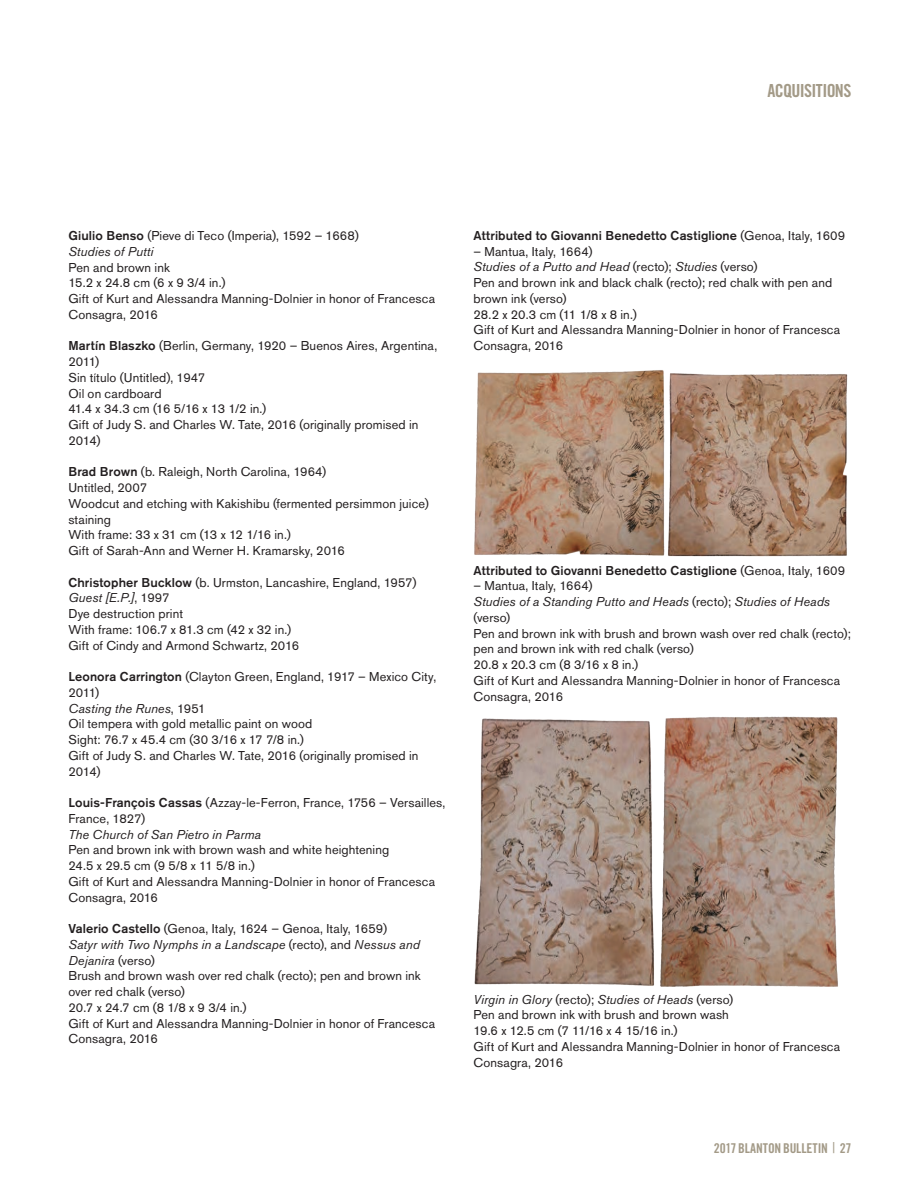
<style>
.page{position:relative;width:920px;height:1190px;background:#fff}
.page>*{position:absolute;margin:0;border:0;box-sizing:border-box;transform-origin:0 0}
.t1{font:18px "Trade Gothic LT Std Bd Cn 20";letter-spacing:-.035em;color:#a39a87}
.t2{font:13.5px "Trade Gothic LT Std Bd Cn 20";letter-spacing:-.01em;color:#a39a87}
.t3{font:12.75px/15.8px "Akzidenz Grotesk Std";letter-spacing:.01em;color:#231f20}
.t4{font:500 12.75px "Akzidenz Grotesk Std";letter-spacing:.01em;color:#231f20}
.t5{font:italic 12.75px "Akzidenz Grotesk Std";letter-spacing:.01em;color:#231f20}
.s1{font-weight:500}
.s2{font-style:italic}
.s3{font-weight:400}
.s4{font-family:"Trade Gothic LT Std Cn 18";font-size:15px}
</style>
<div class="page">
<img style="left:474px;top:370px;width:190px;height:185px">
<img style="left:668px;top:373px;width:179px;height:183px">
<img style="left:474px;top:718px;width:180px;height:268px">
<img style="left:660px;top:716px;width:178px;height:270px">
<h1 class="t1" style="left:767px;top:79px;width:86px">ACQUISITIONS</h1>
<p class="t3" style="left:68px;top:228px;width:292px"><span class="s1">Giulio Benso</span> (Pieve di Teco (Imperia), 1592 – 1668)<br><span class="s2">Studies of Putti</span></p>
<p class="t3" style="left:68px;top:259px;width:368px">Pen and brown ink<br>15.2 x 24.8 cm (6 x 9 3/4 in.)<br>Gift of Kurt and Alessandra Manning-Dolnier in honor of Francesca<br>Consagra, 2016</p>
<p class="t3" style="left:68px;top:338px;width:370px"><span class="s1">Martín Blaszko</span> (Berlin, Germany, 1920 – Buenos Aires, Argentina,<br>2011)<br>Sin título (Untitled), 1947<br>Oil on cardboard<br>41.4 x 34.3 cm (16 5/16 x 13 1/2 in.)<br>Gift of Judy S. and Charles W. Tate, 2016 (originally promised in<br>2014)</p>
<p class="t3" style="left:68px;top:464px;width:362px"><span class="s1">Brad Brown</span> (b. Raleigh, North Carolina, 1964)<br>Untitled, 2007<br>Woodcut and etching with Kakishibu (fermented persimmon juice) staining<br>With frame: 33 x 31 cm (13 x 12 1/16 in.)<br>Gift of Sarah-Ann and Werner H. Kramarsky, 2016</p>
<p class="t3" style="left:68px;top:574px;width:350px"><span class="s1">Christopher Bucklow</span> (b. Urmston, Lancashire, England, 1957)<br><span class="s2">Guest [E.P.]</span>, 1997<br>Dye destruction print<br>With frame: 106.7 x 81.3 cm (42 x 32 in.)<br>Gift of Cindy and Armond Schwartz, 2016</p>
<p class="t3" style="left:68px;top:669px;width:369px"><span class="s1">Leonora Carrington</span> (Clayton Green, England, 1917 – Mexico City, 2011)<br><span class="s2">Casting the Runes</span>, 1951<br>Oil tempera with gold metallic paint on wood<br>Sight: 76.7 x 45.4 cm (30 3/16 x 17 7/8 in.)<br>Gift of Judy S. and Charles W. Tate, 2016 (originally promised in 2014)</p>
<p class="t3" style="left:68px;top:794px;width:379px"><span class="s1">Louis-François Cassas</span> (Azzay-le-Ferron, France, 1756 – Versailles,<br>France, 1827)</p>
<p class="t5" style="left:68px;top:826px;width:194px">The Church of San Pietro in Parma</p>
<p class="t3" style="left:68px;top:842px;width:368px">Pen and brown ink with brown wash and white heightening<br>24.5 x 29.5 cm (9 5/8 x 11 5/8 in.)<br>Gift of Kurt and Alessandra Manning-Dolnier in honor of Francesca Consagra, 2016</p>
<p class="t3" style="left:68px;top:920px;width:368px"><span class="s1">Valerio Castello</span> (Genoa, Italy, 1624 – Genoa, Italy, 1659)<br><span class="s2">Satyr with Two Nymphs in a Landscape</span> (recto), and <span class="s2">Nessus and Dejanira</span> (verso)<br>Brush and brown wash over red chalk (recto); pen and brown ink over red chalk (verso)<br>20.7 x 24.7 cm (8 1/8 x 9 3/4 in.)<br>Gift of Kurt and Alessandra Manning-Dolnier in honor of Francesca Consagra, 2016</p>
<p class="t4" style="left:473px;top:228px;width:373px">Attributed to Giovanni Benedetto Castiglione <span class="s3">(Genoa, Italy, 1609</span></p>
<p class="t3" style="left:473px;top:243px;width:368px">– Mantua, Italy, 1664)<br><span class="s2">Studies of a Putto and Head</span> (recto); <span class="s2">Studies</span> (verso)<br>Pen and brown ink and black chalk (recto); red chalk with pen and brown ink (verso)<br>28.2 x 20.3 cm (11 1/8 x 8 in.)<br>Gift of Kurt and Alessandra Manning-Dolnier in honor of Francesca Consagra, 2016</p>
<p class="t4" style="left:473px;top:562px;width:373px">Attributed to Giovanni Benedetto Castiglione <span class="s3">(Genoa, Italy, 1609</span></p>
<p class="t3" style="left:473px;top:578px;width:379px">– Mantua, Italy, 1664)<br><span class="s2">Studies of a Standing Putto and Heads</span> (recto); <span class="s2">Studies of Heads </span>(verso)<br>Pen and brown ink with brush and brown wash over red chalk (recto); pen and brown ink with red chalk (verso)<br>20.8 x 20.3 cm (8 3/16 x 8 in.)<br>Gift of Kurt and Alessandra Manning-Dolnier in honor of Francesca Consagra, 2016</p>
<p class="t3" style="left:473px;top:991px;width:368px"><span class="s2">Virgin in Glory</span> (recto); <span class="s2">Studies of Heads</span> (verso)<br>Pen and brown ink with brush and brown wash<br>19.6 x 12.5 cm (7 11/16 x 4 15/16 in.)<br>Gift of Kurt and Alessandra Manning-Dolnier in honor of Francesca Consagra, 2016</p>
<p class="t2" style="left:714px;top:1139px;width:139px">2017 BLANTON BULLETIN <span class="s4">|</span> 27</p>
</div>
